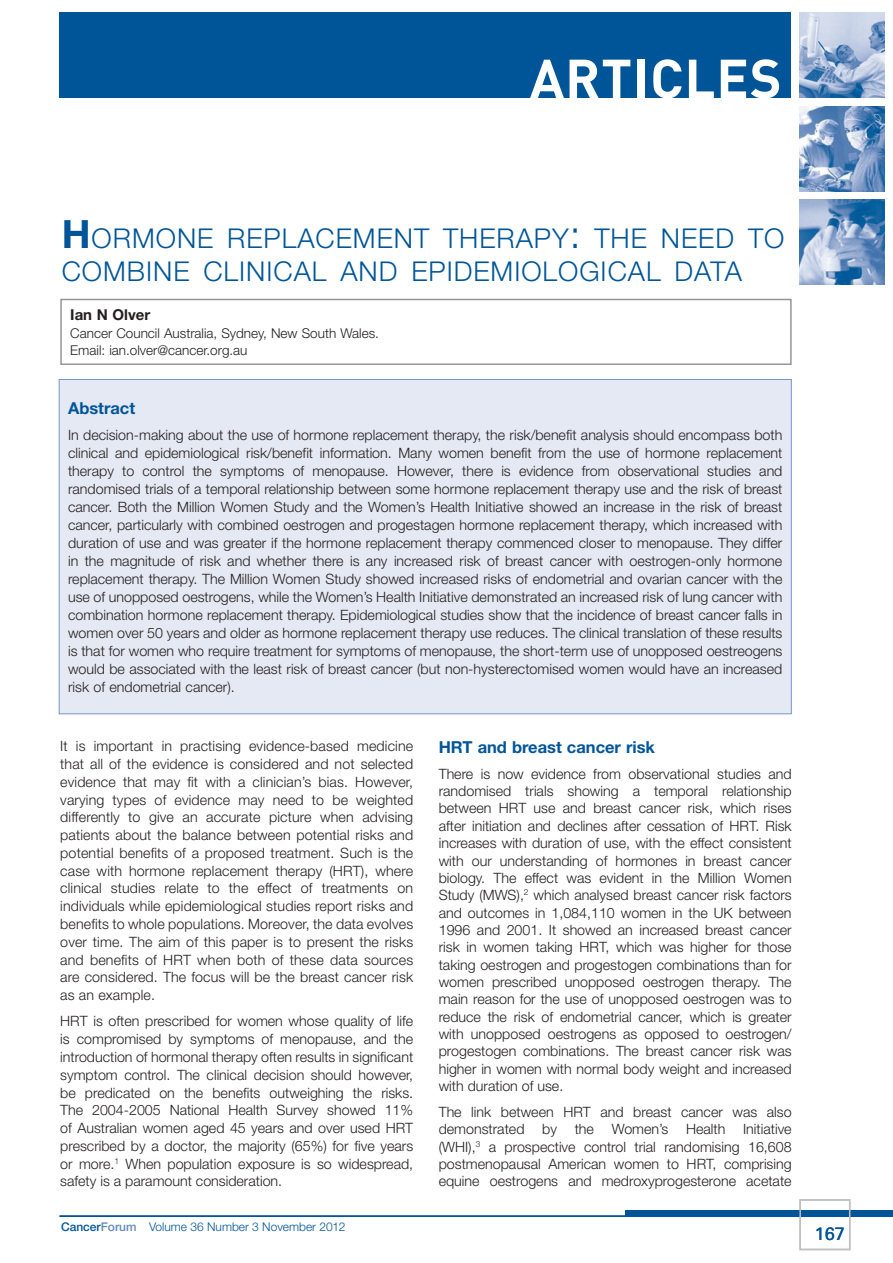
<style>
.page{position:relative;width:893px;height:1263px;background:#fff}
.page>*{position:absolute;margin:0;border:0;box-sizing:border-box;transform-origin:0 0}
.t1{font:700 54px "DIN";letter-spacing:.015em;color:#fff}
.t2{font:300 27.3px/33px "Helvetica Neue";letter-spacing:.035em;color:#005598}
.t3{font:18px "Univers";color:#005598}
.t4{font:700 16.5px "Helvetica Neue";color:#005598}
.t5{font:700 15px "Helvetica Neue";color:#241f1f}
.t6{font:300 14.25px/17.9px "Helvetica Neue";color:#241f1f;text-align:justify}
.t7{font:300 13.5px/17.2px "Helvetica Neue";color:#241f1f}
.t8{font:300 12px "Helvetica Neue";color:#005598}
.s1{font-weight:700;font-size:39px}
.s2{font-size:39px}
.s3{font-weight:500}
.s4{font-weight:500;color:#6188ba}
</style>
<div class="page">
<div style="left:60px;top:13px;width:731px;height:85px;background:#005598"></div>
<img style="left:799px;top:200px;width:85px;height:85px">
<img style="left:799px;top:106px;width:85px;height:85px">
<img style="left:799px;top:13px;width:85px;height:85px">
<hr style="left:60px;top:1215px;width:833px;height:2px;background:#005598">
<div style="left:626px;top:1210px;width:267px;height:6px;background:#005598"></div>
<div style="left:799px;top:1199px;width:51px;height:51px;border:2px solid #c0bfc1"></div>
<div style="left:60px;top:299px;width:732px;height:66px;border:2px solid #969698"></div>
<div style="left:59px;top:379px;width:732px;height:335px;background:#e5e9f3"></div>
<h1 class="t1" style="left:530px;top:42px;width:253px">ARTICLES</h1>
<h2 class="t2" style="left:62px;top:221px;width:724px"><span class="s1">H</span>ORMONE REPLACEMENT THERAPY<span class="s2">:</span> THE NEED TO<br>COMBINE CLINICAL AND EPIDEMIOLOGICAL DATA</h2>
<p class="t5" style="left:70px;top:306px;width:82px">Ian N Olver</p>
<p class="t7" style="left:70px;top:324px;width:310px">Cancer Council Australia, Sydney, New South Wales.<br>Email: ian.olver@cancer.org.au</p>
<p class="t4" style="left:68px;top:398px;width:69px">Abstract</p>
<p class="t6" style="left:68px;top:426px;width:716px">In decision-making about the use of hormone replacement therapy, the risk/benefit analysis should encompass both clinical and epidemiological risk/benefit information. Many women benefit from the use of hormone replacement therapy to control the symptoms of menopause. However, there is evidence from observational studies and randomised trials of a temporal relationship between some hormone replacement therapy use and the risk of breast cancer. Both the Million Women Study and the Women’s Health Initiative showed an increase in the risk of breast cancer, particularly with combined oestrogen and progestagen hormone replacement therapy, which increased with duration of use and was greater if the hormone replacement therapy commenced closer to menopause. They differ in the magnitude of risk and whether there is any increased risk of breast cancer with oestrogen-only hormone replacement therapy. The Million Women Study showed increased risks of endometrial and ovarian cancer with the use of unopposed oestrogens, while the Women’s Health Initiative demonstrated an increased risk of lung cancer with combination hormone replacement therapy. Epidemiological studies show that the incidence of breast cancer falls in women over 50 years and older as hormone replacement therapy use reduces. The clinical translation of these results is that for women who require treatment for symptoms of menopause, the short-term use of unopposed oestreogens would be associated with the least risk of breast cancer (but non-hysterectomised women would have an increased risk of endometrial cancer).</p>
<p class="t6" style="left:60px;top:737px;width:354px">It is important in practising evidence-based medicine that all of the evidence is considered and not selected evidence that may fit with a clinician’s bias. However, varying types of evidence may need to be weighted differently to give an accurate picture when advising patients about the balance between potential risks and potential benefits of a proposed treatment. Such is the case with hormone replacement therapy (HRT), where clinical studies relate to the effect of treatments on individuals while epidemiological studies report risks and benefits to whole populations. Moreover, the data evolves over time. The aim of this paper is to present the risks and benefits of HRT when both of these data sources are considered. The focus will be the breast cancer risk as an example.</p>
<p class="t6" style="left:60px;top:1012px;width:354px">HRT is often prescribed for women whose quality of life is compromised by symptoms of menopause, and the introduction of hormonal therapy often results in significant symptom control. The clinical decision should however, be predicated on the benefits outweighing the risks.<br>The 2004-2005 National Health Survey showed 11% of Australian women aged 45 years and over used HRT prescribed by a doctor, the majority (65%) for five years or more.<sup>1</sup> When population exposure is so widespread, safety is a paramount consideration.</p>
<p class="t4" style="left:439px;top:737px;width:218px">HRT and breast cancer risk</p>
<p class="t6" style="left:439px;top:765px;width:354px;line-height:17.4px">There is now evidence from observational studies and randomised trials showing a temporal relationship between HRT use and breast cancer risk, which rises after initiation and declines after cessation of HRT. Risk increases with duration of use, with the effect consistent with our understanding of hormones in breast cancer biology. The effect was evident in the Million Women Study (MWS),<sup>2</sup> which analysed breast cancer risk factors and outcomes in 1,084,110 women in the UK between 1996 and 2001. It showed an increased breast cancer risk in women taking HRT, which was higher for those taking oestrogen and progestogen combinations than for women prescribed unopposed oestrogen therapy. The main reason for the use of unopposed oestrogen was to reduce the risk of endometrial cancer, which is greater with unopposed oestrogens as opposed to oestrogen/ progestogen combinations. The breast cancer risk was higher in women with normal body weight and increased with duration of use.</p>
<p class="t6" style="left:439px;top:1103px;width:354px;line-height:17.4px">The link between HRT and breast cancer was also demonstrated by the Women’s Health Initiative (WHI),<sup>3</sup> a prospective control trial randomising 16,608 postmenopausal American women to HRT, comprising equine oestrogens and medroxyprogesterone acetate</p>
<p class="t8" style="left:61px;top:1220px;width:286px"><span class="s3">Cancer</span><span class="s4">Forum</span> Volume 36 Number 3 November 2012</p>
<p class="t3" style="left:815px;top:1223px;width:31px">167</p>
</div>
